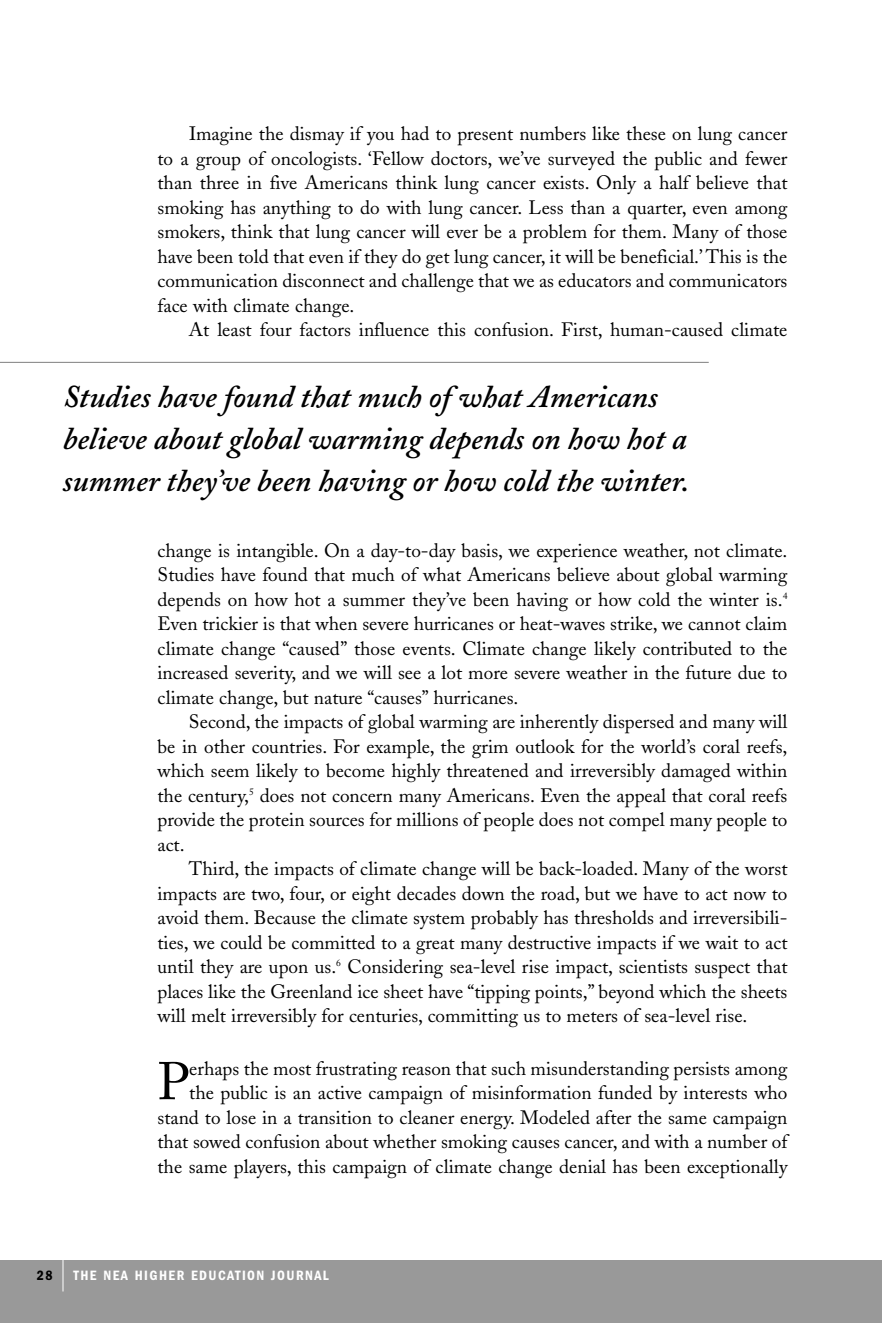
<style>
.page{position:relative;width:882px;height:1323px;background:#fff}
.page>*{position:absolute;margin:0;border:0;box-sizing:border-box;transform-origin:0 0}
.t1{font:52.5px "Adobe Caslon";color:#000}
.t2{font:italic 600 31.5px/42px "Adobe Caslon";color:#000}
.t3{font:19.25px/24.5px "Adobe Caslon";color:#000;text-align:justify}
.t4{font:600 condensed 14px "Franklin Gothic";letter-spacing:.1em;color:#fff}
.t5{font:600 condensed 14px "Franklin Gothic";color:#000}
</style>
<div class="page">
<div style="left:0;top:1260px;width:882px;height:63px;background:#999"></div>
<hr style="left:0;top:362px;width:709px;height:1px;background:#808080">
<hr style="left:63px;top:1256px;width:1px;height:36px;background:#fff">
<p class="t3" style="left:157px;top:124px;width:632px;text-indent:32px">Imagine the dismay if you had to present numbers like these on lung cancer to a group of oncologists. ‘Fellow doctors, we’ve surveyed the public and fewer than three in five Americans think lung cancer exists. Only a half believe that smoking has anything to do with lung cancer. Less than a quarter, even among smokers, think that lung cancer will ever be a problem for them. Many of those have been told that even if they do get lung cancer, it will be beneficial.’ This is the communication disconnect and challenge that we as educators and communicators face with climate change.</p>
<p class="t3" style="left:189px;top:320px;width:600px">At least four factors influence this confusion. First, human-caused climate</p>
<h2 class="t2" style="left:63px;top:380px;width:628px">Studies have found that much of what Americans believe about global warming depends on how hot a summer they’ve been having or how cold the winter.</h2>
<p class="t3" style="left:157px;top:540px;width:632px">change is intangible. On a day-to-day basis, we experience weather, not climate.<br>Studies have found that much of what Americans believe about global warming depends on how hot a summer they’ve been having or how cold the winter is.<sup>4<br></sup>Even trickier is that when severe hurricanes or heat-waves strike, we cannot claim climate change “caused” those events. Climate change likely contributed to the increased severity, and we will see a lot more severe weather in the future due to climate change, but nature “causes” hurricanes.</p>
<p class="t3" style="left:157px;top:712px;width:632px;text-indent:32px">Second, the impacts of global warming are inherently dispersed and many will be in other countries. For example, the grim outlook for the world’s coral reefs, which seem likely to become highly threatened and irreversibly damaged within the century,<sup>5</sup> does not concern many Americans. Even the appeal that coral reefs provide the protein sources for millions of people does not compel many people to act.</p>
<p class="t3" style="left:157px;top:859px;width:632px;text-indent:32px">Third, the impacts of climate change will be back-loaded. Many of the worst impacts are two, four, or eight decades down the road, but we have to act now to avoid them. Because the climate system probably has thresholds and irreversibili&shy;ties, we could be committed to a great many destructive impacts if we wait to act until they are upon us.<sup>6</sup> Considering sea-level rise impact, scientists suspect that places like the Greenland ice sheet have “tipping points,” beyond which the sheets will melt irreversibly for centuries, committing us to meters of sea-level rise.</p>
<h1 class="t1" style="left:158px;top:1062px;width:33px">P</h1>
<p class="t3" style="left:158px;top:1058px;width:632px;text-align:right">erhaps the most frustrating reason that such misunderstanding persists among<br>the public is an active campaign of misinformation funded by interests who stand to lose in a transition to cleaner energy. Modeled after the same campaign that sowed confusion about whether smoking causes cancer, and with a number of the same players, this campaign of climate change denial has been exceptionally</p>
<p class="t5" style="left:37px;top:1270px;width:17px">28</p>
<p class="t4" style="left:74px;top:1270px;width:257px">THE NEA HIGHER EDUCATION JOURNAL</p>
</div>
